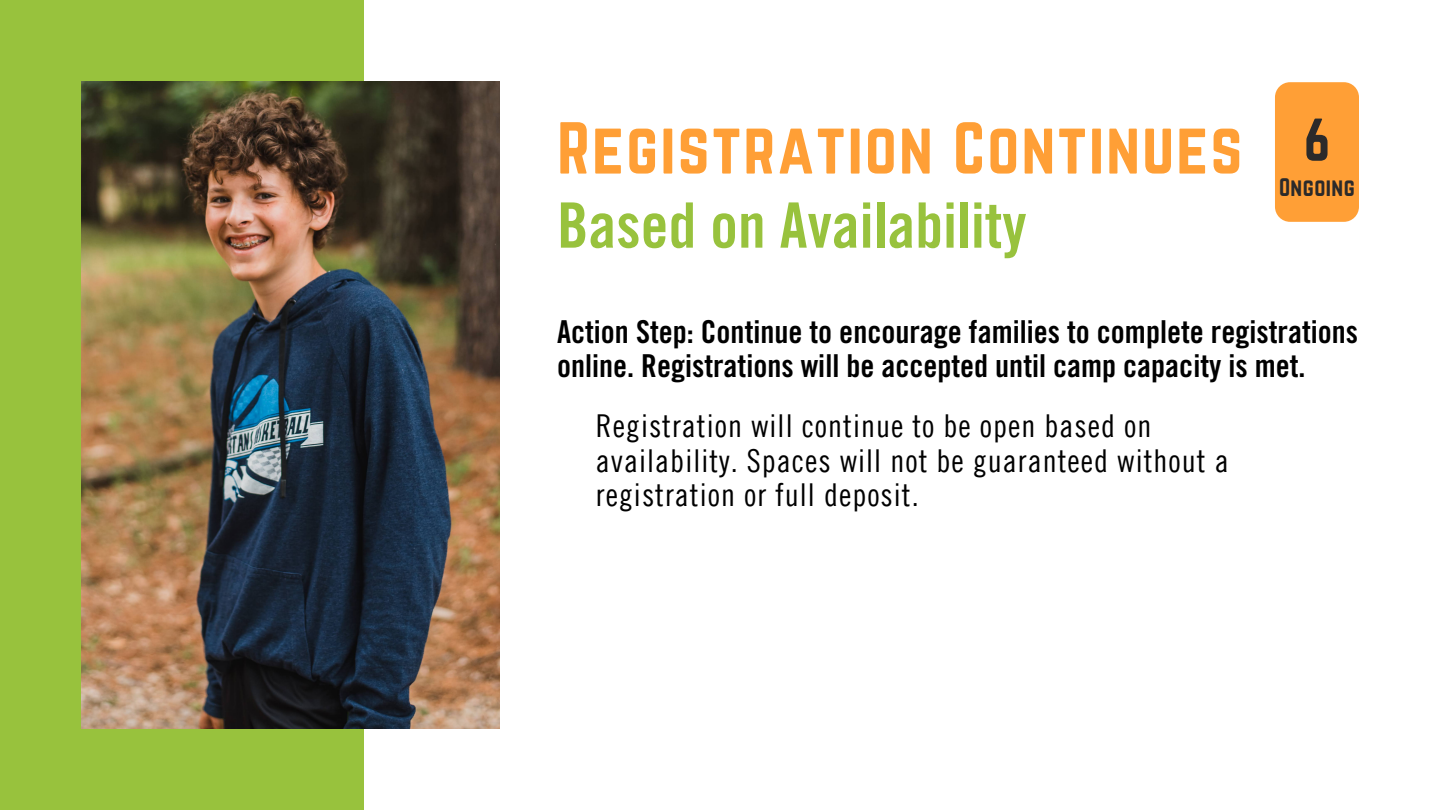
<style>
.page{position:relative;width:1440px;height:810px;background:#98c23d}
.page>*{position:absolute;margin:0;border:0;box-sizing:border-box;transform-origin:0 0}
.t1{font:64.2px "Norwester";letter-spacing:.03em;color:#ff9f36}
.t2{font:62.6px "Trade Gothic LT Std Bd Cn 20";color:#98c23d}
.t3{font:52.8px "Norwester";color:#2b2a2a}
.t4{font:31.6px/34.5px "Trade Gothic LT Std Bd Cn 20";color:#000}
.t5{font:31.6px/34.5px "Trade Gothic LT Cond Eighteen";letter-spacing:.03em;color:#000}
.t6{font:22.2px "Norwester";letter-spacing:.02em;color:#2b2a2a}
</style>
<div class="page">
<div style="left:364px;top:0;width:1076px;height:810px;background:#fff"></div>
<img style="left:81px;top:81px;width:419px;height:648px">
<div style="left:1275px;top:82px;width:84px;height:140px;background:#ff9f36;border-radius:15px"></div>
<p class="t1" style="left:557px;top:109px;width:687px">Registration Continues</p>
<p class="t2" style="left:557px;top:202px;width:471px">Based on Availability</p>
<p class="t3" style="left:1304px;top:108px;width:28px">6</p>
<p class="t6" style="left:1279px;top:174px;width:77px">Ongoing</p>
<p class="t4" style="left:557px;top:319px;width:803px">Action Step: Continue to encourage families to complete registrations online. Registrations will be accepted until camp capacity is met.</p>
<p class="t5" style="left:596px;top:409px;width:634px">Registration will continue to be open based on availability. Spaces will not be guaranteed without a registration or full deposit.</p>
</div>
